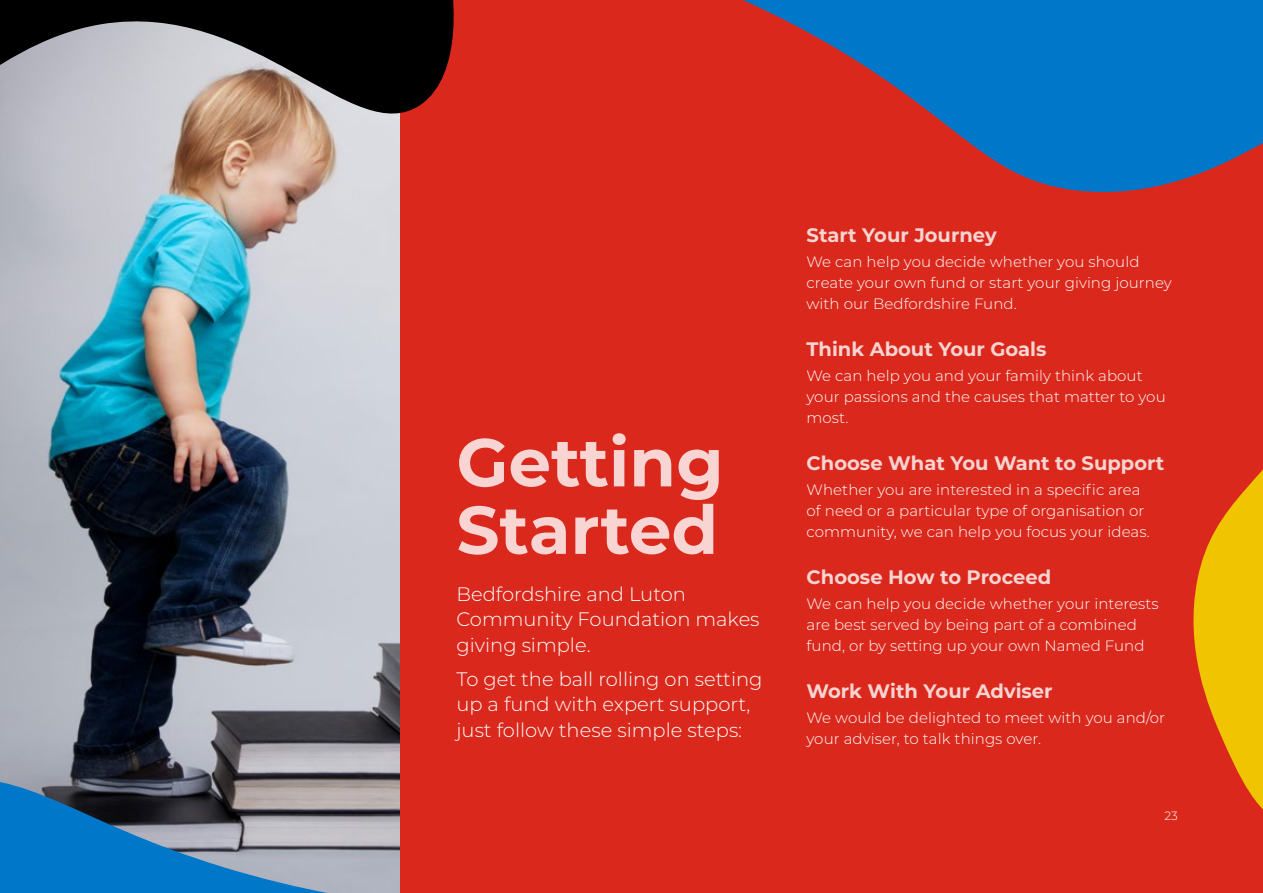
<style>
.page{position:relative;width:1263px;height:893px;background:#fff}
.page>*{position:absolute;margin:0;border:0;box-sizing:border-box;transform-origin:0 0}
.t1{font:700 67.5px/67.5px "Montserrat";color:#f8d4d2}
.t2{font:300 19.5px/25.5px "Montserrat";color:#fff}
.t3{font:700 19.5px "Montserrat";color:#f8d4d2}
.t4{font:300 15px/21px "Montserrat";letter-spacing:.005em;color:#fff}
.t5{font:300 12px "Montserrat";color:#fff}
</style>
<div class="page">
<div style="left:344px;top:0;width:919px;height:893px;background:#da291c"></div>
<svg style="left:743px;top:0;width:520px;height:192px;fill:#0077c8"></svg>
<img style="left:0;top:160px;width:399px;height:609px">
<svg style="left:0;top:0;width:454px;height:160px"></svg>
<svg style="left:0;top:769px;width:400px;height:124px"></svg>
<svg style="left:1193px;top:469px;width:70px;height:341px;fill:#f1c400"></svg>
<h1 class="t1" style="left:456px;top:425px;width:269px">Getting<br>Started</h1>
<h2 class="t2" style="left:456px;top:580px;width:305px">Bedfordshire and Luton<br>Community Foundation makes giving simple.</h2>
<h2 class="t2" style="left:456px;top:665px;width:308px">To get the ball rolling on setting up a fund with expert support, just follow these simple steps:</h2>
<h2 class="t3" style="left:806px;top:221px;width:192px">Start Your Journey</h2>
<p class="t4" style="left:806px;top:251px;width:367px">We can help you decide whether you should create your own fund or start your giving journey with our Bedfordshire Fund.</p>
<h2 class="t3" style="left:806px;top:335px;width:241px">Think About Your Goals</h2>
<p class="t4" style="left:806px;top:365px;width:361px">We can help you and your family think about your passions and the causes that matter to you most.</p>
<h2 class="t3" style="left:806px;top:449px;width:359px">Choose What You Want to Support</h2>
<p class="t4" style="left:806px;top:479px;width:345px">Whether you are interested in a specific area of need or a particular type of organisation or community, we can help you focus your ideas.</p>
<h2 class="t3" style="left:806px;top:563px;width:246px">Choose How to Proceed</h2>
<p class="t4" style="left:806px;top:593px;width:354px">We can help you decide whether your interests are best served by being part of a combined fund, or by setting up your own Named Fund</p>
<h2 class="t3" style="left:806px;top:677px;width:248px">Work With Your Adviser</h2>
<p class="t4" style="left:806px;top:707px;width:360px">We would be delighted to meet with you and/or your adviser, to talk things over.</p>
<p class="t5" style="left:1164px;top:807px;width:15px">23</p>
</div>
